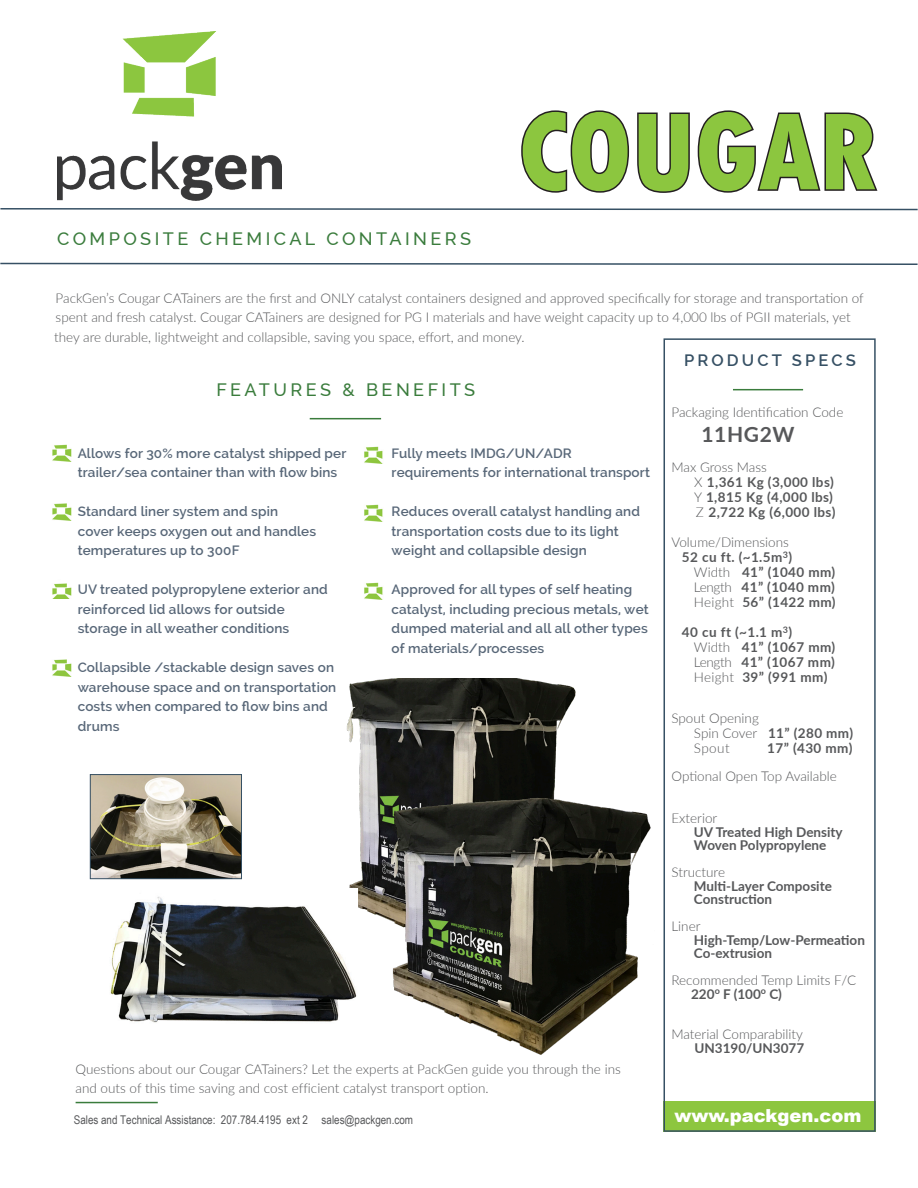
<style>
.page{position:relative;width:918px;height:1188px;background:#fff}
.page>*{position:absolute;margin:0;border:0;box-sizing:border-box;transform-origin:0 0}
.Main_and_Sidebar_Bod{font:800 condensed 115.5px "Tw Cen";letter-spacing:-.01em;color:#8cc63f}
.Main_and_Sidebar_Bod-2{font:700 21px "Lato";letter-spacing:.03em;color:#57585a}
.Main_Section_Header{font:500 18px "Raleway";letter-spacing:.19em;color:#3a7c3c}
.t1{font:900 18px "Arial";color:#fff}
.Sidebar_Section_Titl{font:600 16.5px "Raleway";letter-spacing:.19em;color:#365064}
.Main_and_Sidebar_Bod-3{font:300 13.5px/19.5px "Lato";color:#57585a}
.Main_and_Sidebar_Bod-4{font:600 13.5px/19.5px "Raleway";letter-spacing:.01em;color:#586778}
.Main_and_Sidebar_Bod-5{font:700 13.5px/15px "Lato";color:#57585a}
.Main_and_Sidebar_Bod-6{font:700 13.5px "Lato";letter-spacing:.03em;color:#57585a}
.Main_and_Sidebar_Bod-7{font:12px "Arial Narrow";color:#57585a}
.s1{font-weight:300}
</style>
<div class="page">
<img style="left:346px;top:678px;width:230px;height:239px">
<hr style="left:733px;top:389px;width:70px;height:1px;background:#3a7c3c">
<hr style="left:76px;top:1102px;width:82px;height:1px;background:#3a7c3c">
<hr style="left:310px;top:418px;width:71px;height:1px;background:#3a7c3c">
<img style="left:52px;top:444px;width:20px;height:18px">
<img style="left:52px;top:503px;width:20px;height:17px">
<img style="left:52px;top:583px;width:20px;height:15px">
<img style="left:52px;top:659px;width:20px;height:18px">
<img style="left:364px;top:446px;width:19px;height:18px">
<img style="left:364px;top:504px;width:19px;height:18px">
<img style="left:364px;top:582px;width:19px;height:18px">
<div style="left:663px;top:1101px;width:213px;height:31px;background:#8dc63f"></div>
<img style="left:110px;top:888px;width:248px;height:135px">
<div style="left:664px;top:338px;width:212px;height:794px;border:2px solid #365064"></div>
<img style="left:92px;top:776px;width:148px;height:101px">
<div style="left:90px;top:774px;width:152px;height:105px;border:1px solid #365064"></div>
<svg style="left:521px;top:110px;width:357px;height:83px"></svg>
<img style="left:58px;top:32px;width:223px;height:168px">
<svg style="left:0;top:208px;width:918px;height:3px"></svg>
<svg style="left:0;top:262px;width:918px;height:3px"></svg>
<img style="left:382px;top:795px;width:269px;height:260px">
<p class="Main_Section_Header" style="left:57px;top:228px;width:416px">COMPOSITE CHEMICAL CONTAINERS</p>
<p class="Main_and_Sidebar_Bod" style="left:518px;top:84px;width:360px">COUGAR</p>
<p class="Main_and_Sidebar_Bod-3" style="left:54px;top:288px;width:811px">PackGen’s Cougar CATainers are the first and ONLY catalyst containers designed and approved specifically for storage and transportation of spent and fresh catalyst. Cougar CATainers are designed for PG I materials and have weight capacity up to 4,000 lbs of PGII materials, yet they are durable, lightweight and collapsible, saving you space, effort, and money.</p>
<p class="Main_Section_Header" style="left:216px;top:380px;width:260px">FEATURES &amp; BENEFITS</p>
<p class="Sidebar_Section_Titl" style="left:684px;top:351px;width:173px">PRODUCT SPECS</p>
<p class="Main_and_Sidebar_Bod-4" style="left:78px;top:443px;width:270px">Allows for 30% more catalyst shipped per trailer/sea container than with flow bins</p>
<p class="Main_and_Sidebar_Bod-4" style="left:78px;top:502px;width:202px">Standard liner system and spin</p>
<p class="Main_and_Sidebar_Bod-4" style="left:78px;top:521px;width:240px">cover keeps oxygen out and handles temperatures up to 300F</p>
<p class="Main_and_Sidebar_Bod-4" style="left:78px;top:580px;width:252px">UV treated polypropylene exterior and</p>
<p class="Main_and_Sidebar_Bod-4" style="left:78px;top:599px;width:209px">reinforced lid allows for outside</p>
<p class="Main_and_Sidebar_Bod-4" style="left:78px;top:619px;width:213px">storage in all weather conditions</p>
<p class="Main_and_Sidebar_Bod-4" style="left:78px;top:658px;width:260px">Collapsible /stackable design saves on warehouse space and on transportation costs when compared to flow bins and drums</p>
<p class="Main_and_Sidebar_Bod-4" style="left:392px;top:443px;width:182px">Fully meets IMDG/UN/ADR</p>
<p class="Main_and_Sidebar_Bod-4" style="left:392px;top:463px;width:260px">requirements for international transport</p>
<p class="Main_and_Sidebar_Bod-4" style="left:392px;top:502px;width:250px">Reduces overall catalyst handling and transportation costs due to its light weight and collapsible design</p>
<p class="Main_and_Sidebar_Bod-4" style="left:392px;top:580px;width:259px">Approved for all types of self heating catalyst, including precious metals, wet dumped material and all all other types of materials/processes</p>
<p class="Main_and_Sidebar_Bod-3" style="left:76px;top:1059px;width:547px">Questions about our Cougar CATainers? Let the experts at PackGen guide you through the ins and outs of this time saving and cost efficient catalyst transport option.</p>
<p class="Main_and_Sidebar_Bod-7" style="left:74px;top:1111px;width:341px">Sales and Technical Assistance: 207.784.4195 ext 2 sales@packgen.com</p>
<p class="Main_and_Sidebar_Bod-3" style="left:671px;top:401px;width:173px">Packaging Identification Code</p>
<p class="Main_and_Sidebar_Bod-2" style="left:701px;top:419px;width:95px">11HG2W</p>
<p class="Main_and_Sidebar_Bod-3" style="left:671px;top:457px;width:97px">Max Gross Mass</p>
<p class="Main_and_Sidebar_Bod-6" style="left:694px;top:472px;width:141px"><span class="s1">X</span> 1,361 Kg (3,000 lbs)</p>
<p class="Main_and_Sidebar_Bod-6" style="left:694px;top:487px;width:140px"><span class="s1">Y</span> 1,815 Kg (4,000 lbs)</p>
<p class="Main_and_Sidebar_Bod-6" style="left:696px;top:502px;width:141px"><span class="s1">Z</span> 2,722 Kg (6,000 lbs)</p>
<p class="Main_and_Sidebar_Bod-3" style="left:671px;top:532px;width:119px">Volume/Dimensions</p>
<p class="Main_and_Sidebar_Bod-5" style="left:682px;top:549px;width:112px">52 cu ft. (~1.5m<sup>3</sup>)</p>
<p class="Main_and_Sidebar_Bod-5" style="left:694px;top:564px;width:143px"><span class="s1">Width</span> 41” (1040 mm)</p>
<p class="Main_and_Sidebar_Bod-5" style="left:694px;top:579px;width:142px"><span class="s1">Length</span> 41” (1040 mm)</p>
<p class="Main_and_Sidebar_Bod-5" style="left:694px;top:594px;width:143px"><span class="s1">Height</span> 56” (1422 mm)</p>
<p class="Main_and_Sidebar_Bod-5" style="left:682px;top:624px;width:112px">40 cu ft (~1.1 m<sup>3</sup>)</p>
<p class="Main_and_Sidebar_Bod-5" style="left:694px;top:639px;width:143px;text-align:justify"><span class="s1">Width</span> 41” (1067 mm)<br><span class="s1">Length</span> 41” (1067 mm)<br><span class="s1">Height</span> 39” (991 mm)</p>
<p class="Main_and_Sidebar_Bod-3" style="left:671px;top:707px;width:89px">Spout Opening</p>
<p class="Main_and_Sidebar_Bod-5" style="left:694px;top:725px;width:161px"><span class="s1">Spin Cover</span> 11” (280 mm)</p>
<p class="Main_and_Sidebar_Bod-3" style="left:694px;top:737px;width:37px">Spout</p>
<p class="Main_and_Sidebar_Bod-5" style="left:767px;top:740px;width:87px">17” (430 mm)</p>
<p class="Main_and_Sidebar_Bod-3" style="left:671px;top:766px;width:167px">Optional Open Top Available</p>
<p class="Main_and_Sidebar_Bod-3" style="left:671px;top:808px;width:47px">Exterior</p>
<p class="Main_and_Sidebar_Bod-5" style="left:694px;top:824px;width:150px;line-height:13.5px">UV Treated High Density<br>Woven Polypropylene</p>
<p class="Main_and_Sidebar_Bod-3" style="left:671px;top:862px;width:55px">Structure</p>
<p class="Main_and_Sidebar_Bod-5" style="left:694px;top:878px;width:139px">Multi-Layer Composite</p>
<p class="Main_and_Sidebar_Bod-5" style="left:694px;top:891px;width:80px">Construction</p>
<p class="Main_and_Sidebar_Bod-3" style="left:671px;top:916px;width:31px">Liner</p>
<p class="Main_and_Sidebar_Bod-5" style="left:694px;top:932px;width:172px;line-height:13.5px">High-Temp/Low-Permeation<br>Co-extrusion</p>
<p class="Main_and_Sidebar_Bod-3" style="left:671px;top:970px;width:186px">Recommended Temp Limits F/C</p>
<p class="Main_and_Sidebar_Bod-5" style="left:691px;top:986px;width:92px">220<sup>o</sup> F (100<sup>o</sup> C)</p>
<p class="Main_and_Sidebar_Bod-3" style="left:671px;top:1024px;width:133px">Material Comparability</p>
<p class="Main_and_Sidebar_Bod-5" style="left:694px;top:1040px;width:111px">UN3190/UN3077</p>
<p class="t1" style="left:674px;top:1103px;width:189px">www.packgen.com</p>
</div>
